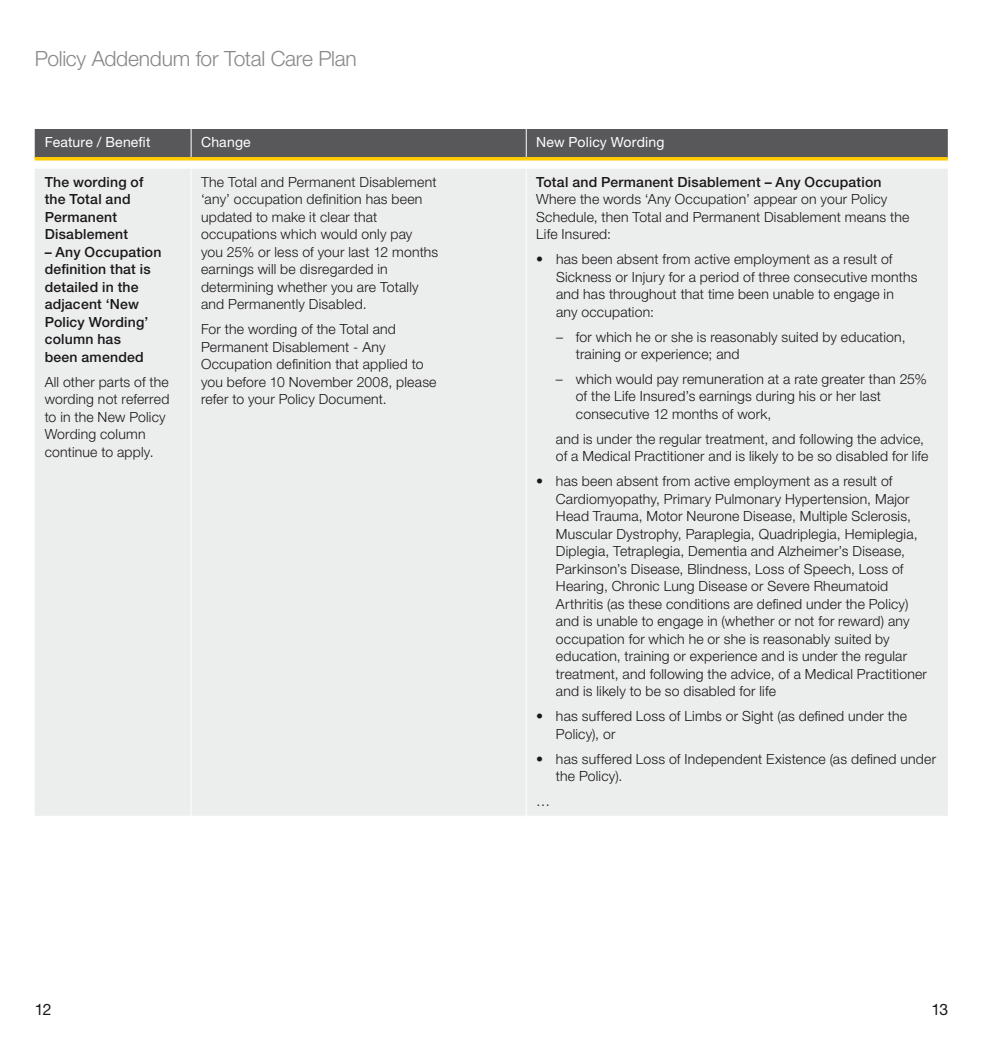
<style>
.page{position:relative;width:983px;height:1042px;background:#fff}
.page>*{position:absolute;margin:0;border:0;box-sizing:border-box;transform-origin:0 0}
.t1{font:300 21px "Helvetica Neue LT";letter-spacing:-.015em;color:#87888a}
.t2{font:15.75px "Helvetica Neue LT";color:#1a171b}
.t3{font:300 14px/17.5px "Helvetica Neue LT";letter-spacing:.015em;color:#1a171b}
.t4{font:500 14px/17.5px "Helvetica Neue LT";letter-spacing:.015em;color:#1a171b}
.t5{font:14px "Helvetica Neue LT";letter-spacing:.01em;color:#fff}
</style>
<div class="page">
<div style="left:35px;top:169px;width:912px;height:647px;background:#eceded"></div>
<div style="left:35px;top:129px;width:912px;height:28px;background:#58585a"></div>
<hr style="left:191px;top:169px;width:1px;height:647px;background:#fff">
<hr style="left:525px;top:169px;width:1px;height:647px;background:#fff">
<hr style="left:35px;top:157px;width:156px;height:3px;background:#fc0">
<hr style="left:191px;top:157px;width:335px;height:3px;background:#fc0">
<hr style="left:526px;top:157px;width:421px;height:3px;background:#fc0">
<h1 class="t1" style="left:35px;top:46px;width:323px">Policy Addendum for Total Care Plan</h1>
<p class="t5" style="left:45px;top:134px;width:107px">Feature / Benefit</p>
<p class="t5" style="left:201px;top:134px;width:51px">Change</p>
<p class="t5" style="left:536px;top:134px;width:130px">New Policy Wording</p>
<p class="t4" style="left:45px;top:173px;width:100px">The wording of the Total and<br>Permanent<br>Disablement</p>
<p class="t4" style="left:45px;top:243px;width:118px">– Any Occupation definition that is detailed in the adjacent ‘New<br>Policy Wording’ column has<br>been amended</p>
<p class="t3" style="left:45px;top:372px;width:126px">All other parts of the wording not referred to in the New Policy<br>Wording column continue to apply.</p>
<p class="t4" style="left:536px;top:173px;width:347px">Total and Permanent Disablement – Any Occupation</p>
<p class="t3" style="left:536px;top:190px;width:375px">Where the words ‘Any Occupation’ appear on your Policy<br>Schedule, then Total and Permanent Disablement means the<br>Life Insured:</p>
<p class="t3" style="left:556px;top:250px;width:363px;text-indent:-20px">• has been absent from active employment as a result of Sickness or Injury for a period of three consecutive months and has throughout that time been unable to engage in any occupation:</p>
<p class="t3" style="left:575px;top:327px;width:331px;text-indent:-20px">– for which he or she is reasonably suited by education, training or experience; and</p>
<p class="t3" style="left:575px;top:370px;width:352px;text-indent:-20px">– which would pay remuneration at a rate greater than 25% of the Life Insured’s earnings during his or her last consecutive 12 months of work,</p>
<p class="t3" style="left:556px;top:430px;width:374px">and is under the regular treatment, and following the advice, of a Medical Practitioner and is likely to be so disabled for life</p>
<p class="t3" style="left:556px;top:472px;width:372px;text-indent:-20px">• has been absent from active employment as a result of Cardiomyopathy, Primary Pulmonary Hypertension, Major Head Trauma, Motor Neurone Disease, Multiple Sclerosis, Muscular Dystrophy, Paraplegia, Quadriplegia, Hemiplegia, Diplegia, Tetraplegia, Dementia and Alzheimer’s Disease, Parkinson’s Disease, Blindness, Loss of Speech, Loss of Hearing, Chronic Lung Disease or Severe Rheumatoid Arthritis (as these conditions are defined under the Policy) and is unable to engage in (whether or not for reward) any occupation for which he or she is reasonably suited by education, training or experience and is under the regular treatment, and following the advice, of a Medical Practitioner and is likely to be so disabled for life</p>
<p class="t3" style="left:556px;top:707px;width:352px;text-indent:-20px">• has suffered Loss of Limbs or Sight (as defined under the<br>Policy), or</p>
<p class="t3" style="left:556px;top:750px;width:381px;text-indent:-20px">• has suffered Loss of Independent Existence (as defined under the Policy).</p>
<p class="t3" style="left:536px;top:792px;width:15px">…</p>
<p class="t3" style="left:201px;top:173px;width:239px">The Total and Permanent Disablement ‘any’ occupation definition has been updated to make it clear that occupations which would only pay<br>you 25% or less of your last 12 months earnings will be disregarded in determining whether you are Totally and Permanently Disabled.</p>
<p class="t3" style="left:201px;top:320px;width:237px">For the wording of the Total and<br>Permanent Disablement - Any<br>Occupation definition that applied to you before 10 November 2008, please refer to your Policy Document.</p>
<p class="t2" style="left:35px;top:999px;width:18px">12</p>
<p class="t2" style="left:931px;top:999px;width:18px">13</p>
</div>
